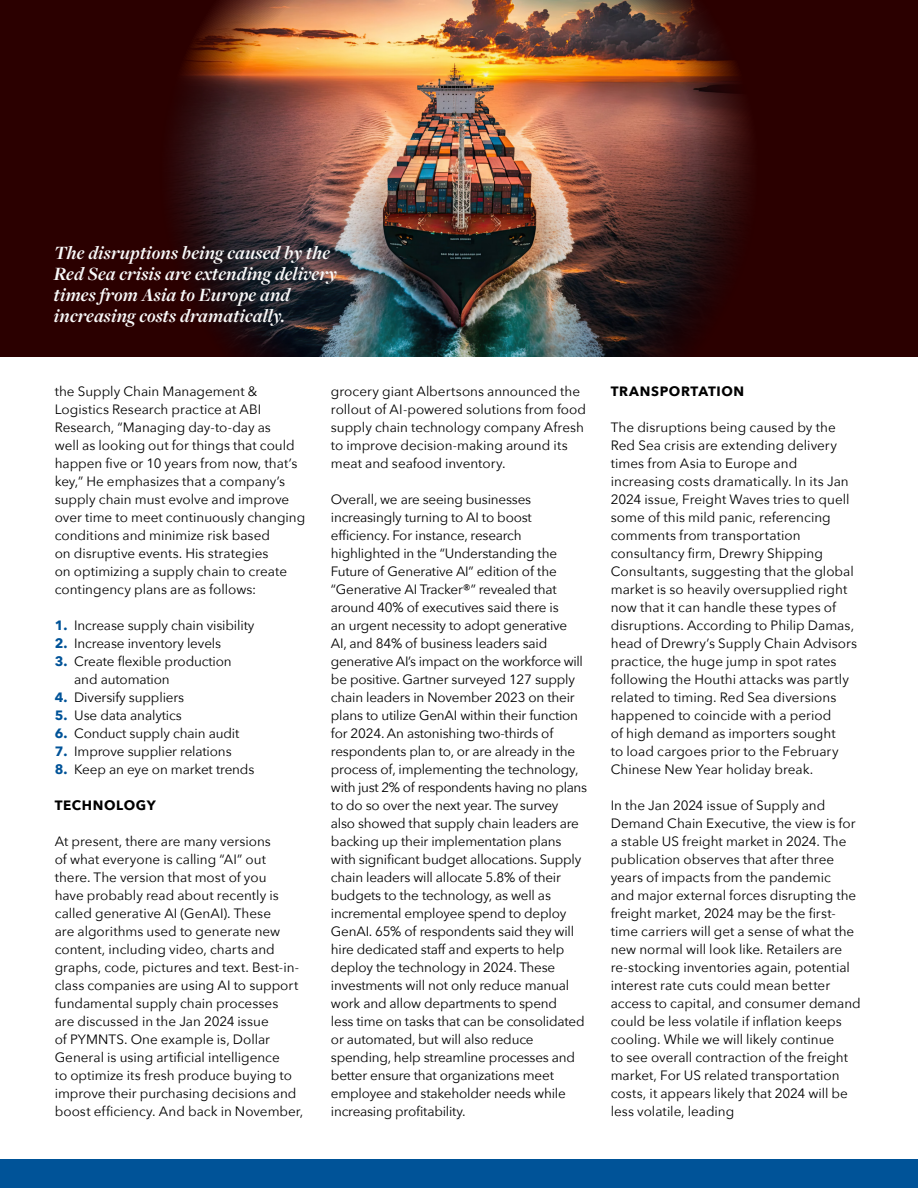
<style>
.page{position:relative;width:918px;height:1188px;background:#fff}
.page>*{position:absolute;margin:0;border:0;box-sizing:border-box;transform-origin:0 0}
.t1{font:italic 700 19.5px/21px "Freight Disp Pro";letter-spacing:.01em;color:#f9f9f9}
.t2{font:13.5px/18px "Avenir Next";letter-spacing:-.005em;color:#000}
.t3{font:700 13.5px "Avenir Next";letter-spacing:.045em;color:#000}
.s1{font-weight:700;color:#005398}
</style>
<div class="page">
<div style="left:0;top:1160px;width:918px;height:28px;background:#005398"></div>
<div style="left:0;top:0;width:918px;height:356px;background:#2b0000"></div>
<img style="left:175px;top:0;width:573px;height:356px">
<p class="t1" style="left:54px;top:242px;width:285px">The disruptions being caused by the Red Sea crisis are extending delivery times from Asia to Europe and increasing costs dramatically.</p>
<p class="t2" style="left:55px;top:382px;width:252px">the Supply Chain Management &amp; Logistics Research practice at ABI Research, “Managing day-to-day as<br>well as looking out for things that could happen five or 10 years from now, that’s key,” He emphasizes that a company’s supply chain must evolve and improve over time to meet continuously changing conditions and minimize risk based<br>on disruptive events. His strategies<br>on optimizing a supply chain to create contingency plans are as follows:</p>
<p class="t2" style="left:55px;top:616px;width:201px"><span class="s1">1.</span> Increase supply chain visibility</p>
<p class="t2" style="left:55px;top:634px;width:168px"><span class="s1">2.</span> Increase inventory levels</p>
<p class="t2" style="left:74px;top:652px;width:159px;text-indent:-19px"><span class="s1">3.</span> Create flexible production and automation</p>
<p class="t2" style="left:55px;top:688px;width:131px"><span class="s1">4.</span> Diversify suppliers</p>
<p class="t2" style="left:55px;top:706px;width:129px"><span class="s1">5.</span> Use data analytics</p>
<p class="t2" style="left:55px;top:724px;width:186px"><span class="s1">6.</span> Conduct supply chain audit</p>
<p class="t2" style="left:55px;top:742px;width:178px"><span class="s1">7.</span> Improve supplier relations</p>
<p class="t2" style="left:55px;top:760px;width:201px"><span class="s1">8.</span> Keep an eye on market trends</p>
<p class="t3" style="left:55px;top:794px;width:103px">TECHNOLOGY</p>
<p class="t2" style="left:55px;top:832px;width:250px">At present, there are many versions<br>of what everyone is calling “AI” out there. The version that most of you<br>have probably read about recently is called generative AI (GenAI). These<br>are algorithms used to generate new content, including video, charts and graphs, code, pictures and text. Best-in&shy;class companies are using AI to support fundamental supply chain processes<br>are discussed in the Jan 2024 issue<br>of PYMNTS. One example is, Dollar General is using artificial intelligence<br>to optimize its fresh produce buying to improve their purchasing decisions and boost efficiency. And back in November,</p>
<p class="t2" style="left:331px;top:382px;width:257px">grocery giant Albertsons announced the rollout of AI-powered solutions from food supply chain technology company Afresh to improve decision-making around its meat and seafood inventory.</p>
<p class="t2" style="left:331px;top:490px;width:258px">Overall, we are seeing businesses increasingly turning to AI to boost efficiency. For instance, research highlighted in the “Understanding the Future of Generative AI” edition of the “Generative AI Tracker®” revealed that around 40% of executives said there is<br>an urgent necessity to adopt generative<br>AI, and 84% of business leaders said generative AI’s impact on the workforce will be positive. Gartner surveyed 127 supply chain leaders in November 2023 on their plans to utilize GenAI within their function for 2024. An astonishing two-thirds of respondents plan to, or are already in the process of, implementing the technology, with just 2% of respondents having no plans to do so over the next year. The survey<br>also showed that supply chain leaders are backing up their implementation plans with significant budget allocations. Supply chain leaders will allocate 5.8% of their budgets to the technology, as well as incremental employee spend to deploy GenAI. 65% of respondents said they will hire dedicated staff and experts to help deploy the technology in 2024. These investments will not only reduce manual work and allow departments to spend<br>less time on tasks that can be consolidated or automated, but will also reduce spending, help streamline processes and better ensure that organizations meet employee and stakeholder needs while increasing profitability.</p>
<p class="t3" style="left:611px;top:379px;width:135px">TRANSPORTATION</p>
<p class="t2" style="left:611px;top:418px;width:248px">The disruptions being caused by the Red Sea crisis are extending delivery times from Asia to Europe and increasing costs dramatically. In its Jan 2024 issue, Freight Waves tries to quell some of this mild panic, referencing comments from transportation consultancy firm, Drewry Shipping Consultants, suggesting that the global market is so heavily oversupplied right now that it can handle these types of disruptions. According to Philip Damas, head of Drewry’s Supply Chain Advisors practice, the huge jump in spot rates following the Houthi attacks was partly related to timing. Red Sea diversions happened to coincide with a period<br>of high demand as importers sought<br>to load cargoes prior to the February Chinese New Year holiday break.</p>
<p class="t2" style="left:611px;top:795px;width:252px">In the Jan 2024 issue of Supply and Demand Chain Executive, the view is for a stable US freight market in 2024. The publication observes that after three years of impacts from the pandemic<br>and major external forces disrupting the freight market, 2024 may be the first&shy;time carriers will get a sense of what the new normal will look like. Retailers are re-stocking inventories again, potential interest rate cuts could mean better access to capital, and consumer demand could be less volatile if inflation keeps cooling. While we will likely continue<br>to see overall contraction of the freight market, For US related transportation costs, it appears likely that 2024 will be less volatile, leading</p>
</div>
